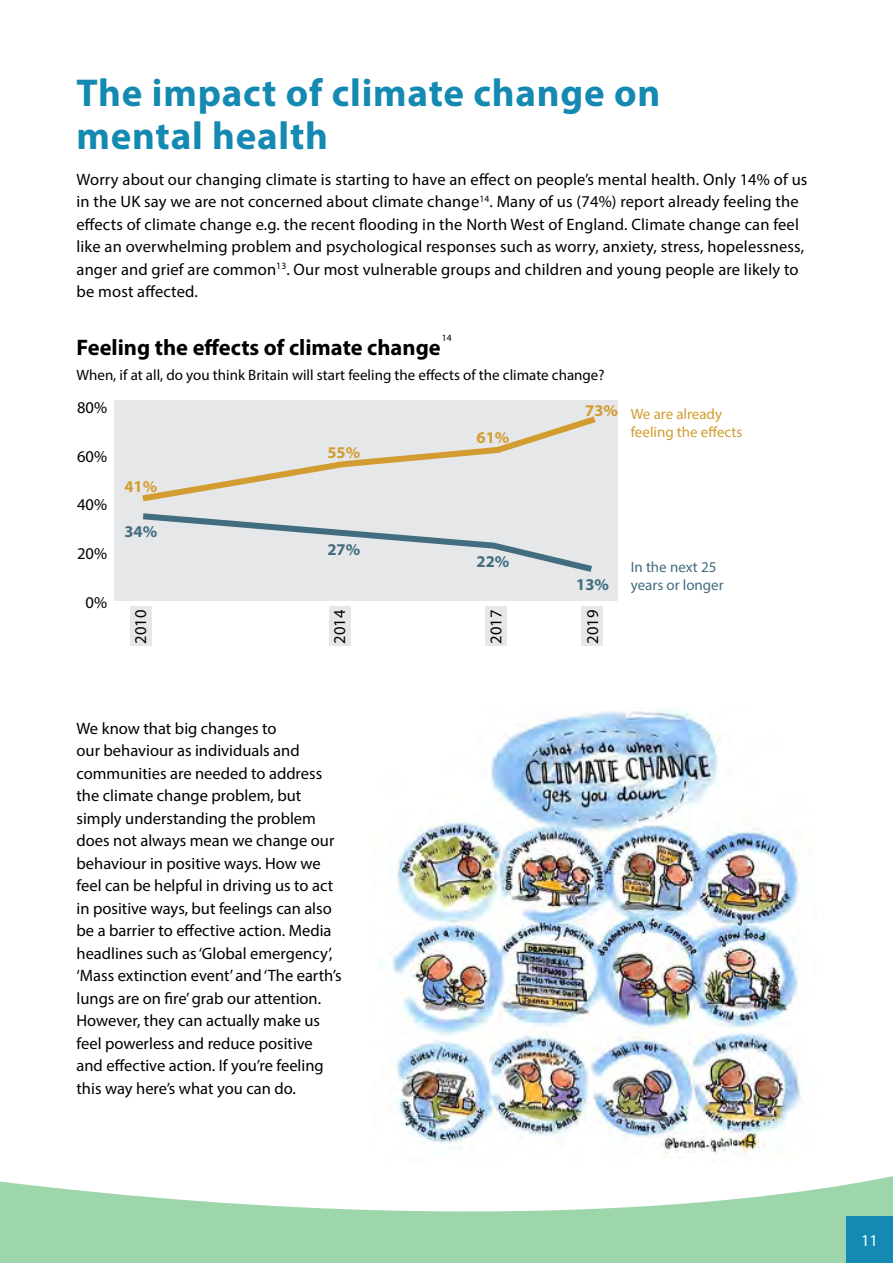
<style>
.page{position:relative;width:893px;height:1263px;background:#fff}
.page>*{position:absolute;margin:0;border:0;box-sizing:border-box;transform-origin:0 0}
.t1{font:700 39px/43.5px "Myriad Pro";letter-spacing:.02em;color:#1489b1}
.t2{font:700 22.5px "Myriad Pro";color:#000}
.t3{font:16.5px/22.5px "Myriad Pro";color:#000}
.t4{font:700 16.5px "Myriad Pro";color:#d29c30}
.t5{font:700 16.5px "Myriad Pro";color:#426d80}
.t6{font:16.5px "Myriad Pro";color:#fff}
.t7{font:15px "Myriad Pro";color:#000}
.t8{font:15px/18px "Myriad Pro";color:#d29c30}
.t9{font:15px/18px "Myriad Pro";color:#426d80}
.t10{font:9.6px "Myriad Pro";color:#000}
</style>
<div class="page">
<div style="left:581px;top:606px;width:22px;height:39px;background:#e6e7e8"></div>
<div style="left:485px;top:606px;width:22px;height:39px;background:#e6e7e8"></div>
<div style="left:329px;top:606px;width:22px;height:39px;background:#e6e7e8"></div>
<div style="left:130px;top:606px;width:22px;height:39px;background:#e6e7e8"></div>
<div style="left:115px;top:401px;width:503px;height:200px;background:#e6e7e8"></div>
<svg style="left:142px;top:416px;width:454px;height:156px"></svg>
<img style="left:380px;top:709px;width:424px;height:417px">
<svg style="left:0;top:1126px;width:893px;height:137px"></svg>
<div style="left:846px;top:1216px;width:47px;height:47px;background:#1489b1"></div>
<h1 class="t1" style="left:77px;top:70px;width:585px">The impact of climate change on mental health</h1>
<p class="t3" style="left:77px;top:168px;width:732px">Worry about our changing climate is starting to have an efect on people’s mental health. Only 14% of us in the UK say we are not concerned about climate change<sup>14</sup>. Many of us (74%) report already feeling the efects of climate change e.g. the recent fooding in the North West of England. Climate change can feel like an overwhelming problem and psychological responses such as worry, anxiety, stress, hopelessness, anger and grief are common<sup>13</sup>. Our most vulnerable groups and children and young people are likely to be most afected.</p>
<h3 class="t10" style="left:442px;top:332px;width:11px">14</h3>
<p class="t7" style="left:77px;top:366px;width:529px">When, if at all, do you think Britain will start feeling the efects of the climate change?</p>
<p class="t3" style="left:77px;top:396px;width:31px">80%</p>
<p class="t3" style="left:77px;top:445px;width:31px">60%</p>
<p class="t3" style="left:77px;top:493px;width:31px">40%</p>
<p class="t3" style="left:77px;top:542px;width:31px">20%</p>
<p class="t3" style="left:86px;top:591px;width:23px">0%</p>
<h3 class="t2" style="left:77px;top:333px;width:366px">Feeling the efects of climate change</h3>
<p class="t4" style="left:585px;top:400px;width:34px">73%</p>
<p class="t8" style="left:631px;top:405px;width:113px">We are already feeling the efects</p>
<p class="t4" style="left:477px;top:427px;width:34px">61%</p>
<p class="t4" style="left:327px;top:442px;width:34px">55%</p>
<p class="t4" style="left:124px;top:475px;width:34px">41%</p>
<p class="t5" style="left:124px;top:521px;width:34px">34%</p>
<p class="t5" style="left:327px;top:539px;width:34px">27%</p>
<p class="t5" style="left:477px;top:550px;width:34px">22%</p>
<p class="t9" style="left:631px;top:557px;width:94px">In the next 25 years or longer</p>
<p class="t5" style="left:576px;top:573px;width:34px">13%</p>
<p class="t3" style="left:129px;top:644px;width:35px;rotate:-90deg">2010</p>
<p class="t3" style="left:328px;top:644px;width:35px;rotate:-90deg">2014</p>
<p class="t3" style="left:484px;top:644px;width:35px;rotate:-90deg">2017</p>
<p class="t3" style="left:581px;top:644px;width:35px;rotate:-90deg">2019</p>
<p class="t3" style="left:77px;top:716px;width:267px">We know that big changes to<br>our behaviour as individuals and communities are needed to address the climate change problem, but simply understanding the problem does not always mean we change our behaviour in positive ways. How we feel can be helpful in driving us to act in positive ways, but feelings can also be a barrier to efective action. Media headlines such as ‘Global emergency’, ‘Mass extinction event’ and ‘The earth’s lungs are on fre’ grab our attention.<br>However, they can actually make us feel powerless and reduce positive and efective action. If you’re feeling this way here’s what you can do.</p>
<p class="t6" style="left:861px;top:1230px;width:18px">11</p>
</div>
